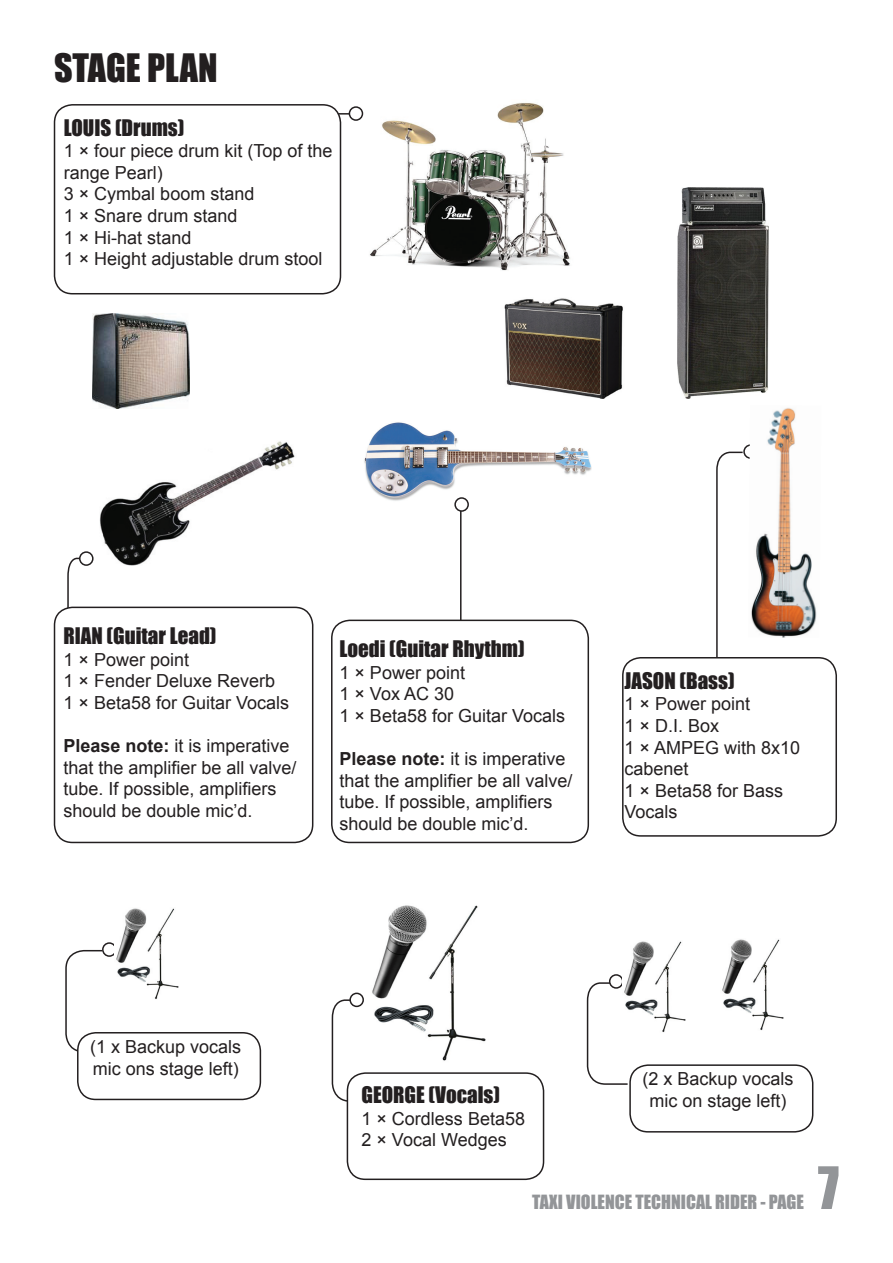
<style>
.page{position:relative;width:893px;height:1263px;background:#fff}
.page>*{position:absolute;margin:0;border:0;box-sizing:border-box;transform-origin:0 0}
.t1{font:54px "Impact";color:#939598}
.t2{font:36px "Impact";color:#231f20}
.t3{font:21px "Impact";color:#231f20}
.t4{font:18px/21.6px "Arial";color:#231f20}
.t5{font:18px "Impact";color:#939598}
.s1{font-weight:700}
</style>
<div class="page">
<svg style="left:331px;top:999px;width:33px;height:104px"></svg>
<svg style="left:337px;top:112px;width:15px;height:43px"></svg>
<img style="left:363px;top:102px;width:207px;height:169px">
<svg style="left:716px;top:451px;width:32px;height:206px"></svg>
<svg style="left:67px;top:557px;width:20px;height:51px"></svg>
<div style="left:55px;top:105px;width:285px;height:189px;background:#fff;border-radius:18px"></div>
<div style="left:54px;top:104px;width:287px;height:190px;border:2px solid #231f20;border-radius:18px"></div>
<div style="left:54px;top:607px;width:259px;height:236px;border:2px solid #231f20;border-radius:18px"></div>
<div style="left:347px;top:1073px;width:197px;height:106px;background:#fff;border-radius:18px"></div>
<div style="left:347px;top:1072px;width:197px;height:108px;border:2px solid #231f20;border-radius:18px"></div>
<div style="left:622px;top:657px;width:215px;height:180px;border:2px solid #231f20;border-radius:18px"></div>
<div style="left:80px;top:552px;width:13px;height:13px;background:#fff;border-radius:50%"></div>
<div style="left:79px;top:551px;width:15px;height:15px;border:2px solid #231f20;border-radius:50%"></div>
<div style="left:744px;top:445px;width:13px;height:13px;background:#fff;border-radius:50%"></div>
<div style="left:743px;top:444px;width:15px;height:15px;border:2px solid #231f20;border-radius:50%"></div>
<div style="left:349px;top:106px;width:14px;height:15px;border:2px solid #231f20;border-radius:50%"></div>
<div style="left:350px;top:993px;width:13px;height:13px;background:#fff;border-radius:50%"></div>
<div style="left:349px;top:992px;width:15px;height:15px;border:2px solid #231f20;border-radius:50%"></div>
<img style="left:372px;top:905px;width:114px;height:156px">
<img style="left:748px;top:408px;width:69px;height:230px">
<img style="left:92px;top:313px;width:97px;height:95px">
<img style="left:100px;top:441px;width:195px;height:125px">
<img style="left:504px;top:298px;width:119px;height:101px">
<img style="left:678px;top:188px;width:91px;height:211px">
<svg style="left:459px;top:507px;width:20px;height:113px"></svg>
<div style="left:331px;top:620px;width:258px;height:223px;border:2px solid #231f20;border-radius:18px"></div>
<img style="left:364px;top:422px;width:228px;height:80px">
<div style="left:455px;top:498px;width:13px;height:13px;background:#fff;border-radius:50%"></div>
<div style="left:454px;top:497px;width:15px;height:15px;border:2px solid #231f20;border-radius:50%"></div>
<svg style="left:586px;top:982px;width:42px;height:103px"></svg>
<div style="left:629px;top:1064px;width:184px;height:68px;border:2px solid #231f20;border-radius:18px"></div>
<div style="left:610px;top:975px;width:13px;height:13px;background:#fff;border-radius:50%"></div>
<div style="left:609px;top:974px;width:14px;height:15px;border:2px solid #231f20;border-radius:50%"></div>
<img style="left:722px;top:939px;width:62px;height:92px">
<img style="left:622px;top:941px;width:64px;height:92px">
<svg style="left:65px;top:949px;width:48px;height:103px"></svg>
<div style="left:78px;top:1033px;width:182px;height:66px;background:#fff;border-radius:18px"></div>
<div style="left:77px;top:1032px;width:184px;height:68px;border:2px solid #231f20;border-radius:18px"></div>
<div style="left:103px;top:943px;width:13px;height:13px;background:#fff;border-radius:50%"></div>
<div style="left:102px;top:942px;width:15px;height:15px;border:2px solid #231f20;border-radius:50%"></div>
<img style="left:115px;top:908px;width:64px;height:91px">
<h2 class="t2" style="left:54px;top:40px;width:165px">STAGE PLAN</h2>
<p class="t3" style="left:64px;top:111px;width:122px">LOUIS (Drums)</p>
<p class="t4" style="left:64px;top:140px;width:270px">1 × four piece drum kit (Top of the range Pearl)<br>3 × Cymbal boom stand<br>1 × Snare drum stand<br>1 × Hi-hat stand<br>1 × Height adjustable drum stool</p>
<p class="t3" style="left:64px;top:620px;width:154px">RIAN (Guitar Lead)</p>
<p class="t4" style="left:64px;top:649px;width:227px">1 × Power point<br>1 × Fender Deluxe Reverb<br>1 × Beta58 for Guitar Vocals</p>
<p class="t4" style="left:64px;top:735px;width:235px"><span class="s1">Please note:</span> it is imperative that the amplifier be all valve/ tube. If possible, amplifiers should be double mic’d.</p>
<p class="t3" style="left:339px;top:633px;width:187px">Loedi (Guitar Rhythm)</p>
<p class="t4" style="left:339px;top:662px;width:227px">1 × Power point<br>1 × Vox AC 30<br>1 × Beta58 for Guitar Vocals</p>
<p class="t4" style="left:339px;top:748px;width:235px"><span class="s1">Please note:</span> it is imperative that the amplifier be all valve/ tube. If possible, amplifiers should be double mic’d.</p>
<p class="t3" style="left:624px;top:664px;width:112px">JASON (Bass)</p>
<p class="t4" style="left:624px;top:693px;width:177px">1 × Power point<br>1 × D.I. Box<br>1 × AMPEG with 8x10 cabenet<br>1 × Beta58 for Bass<br>Vocals</p>
<p class="t4" style="left:90px;top:1036px;width:153px">(1 x Backup vocals mic ons stage left)</p>
<p class="t3" style="left:361px;top:1078px;width:140px">GEORGE (Vocals)</p>
<p class="t4" style="left:361px;top:1108px;width:165px">1 × Cordless Beta58<br>2 × Vocal Wedges</p>
<p class="t4" style="left:643px;top:1068px;width:153px;text-align:center">(2 x Backup vocals mic on stage left)</p>
<p class="t5" style="left:532px;top:1188px;width:273px">TAXI VIOLENCE TECHNICAL RIDER - PAGE</p>
<h1 class="t1" style="left:818px;top:1146px;width:23px">7</h1>
</div>
